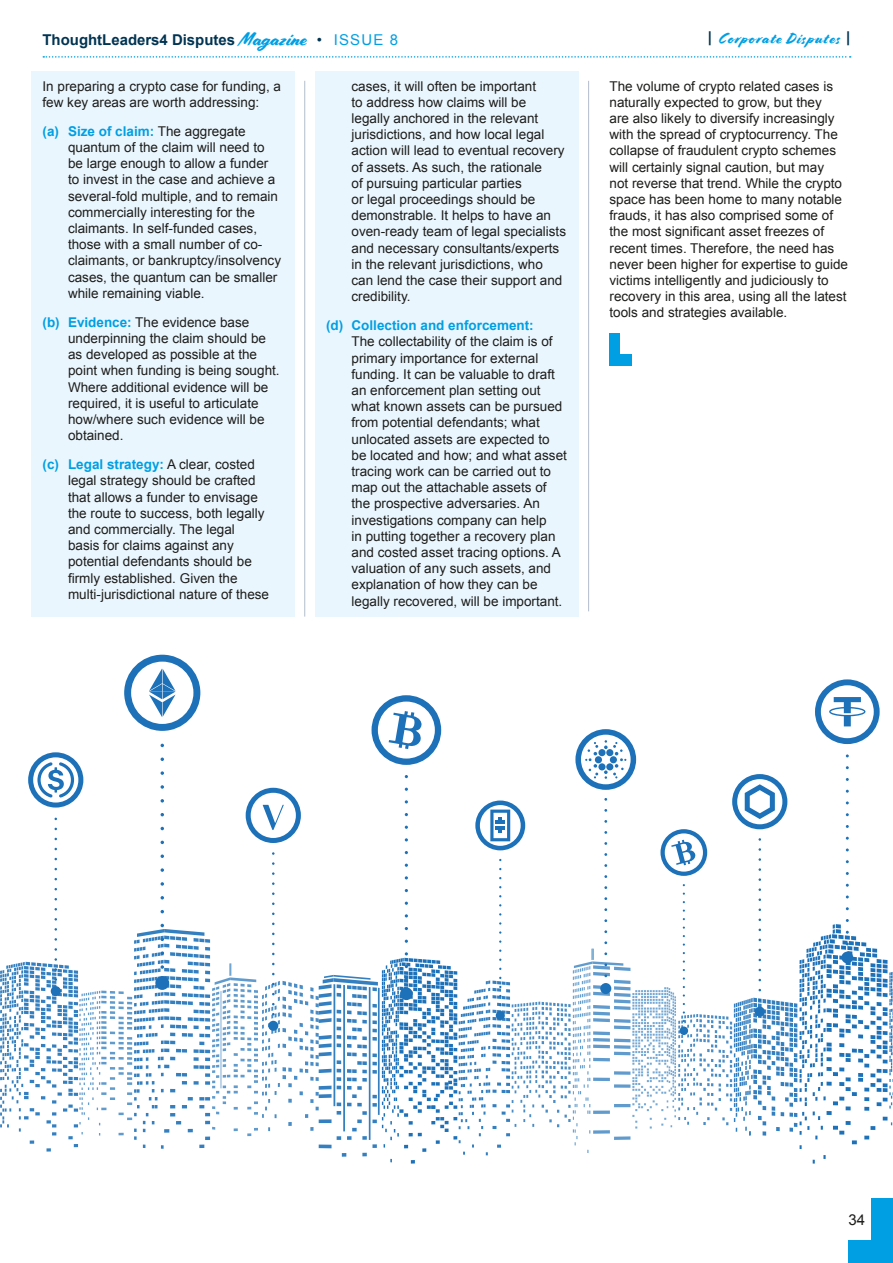
<style>
.page{position:relative;width:893px;height:1263px;background:#fff}
.page>*{position:absolute;margin:0;border:0;box-sizing:border-box;transform-origin:0 0}
.t1{font:700 15px "Arial";color:#003452}
.t2{font:15px "Cortado";letter-spacing:.08em;color:#009fe3}
.t3{font:15px "Arial";color:#1d1d1b}
.t4{font:13.5px/16.2px "Arial";color:#1d1d1b}
.t5{font:700 13.5px "Arial";color:#009fe3}
.s1{font-family:"Cortado";font-weight:400;font-size:18.6px;color:#009fe3}
.s2{font-weight:400}
.s3{font-weight:400;color:#009fe3}
.s4{font-weight:700;color:#009fe3}
.s5{font-family:"Arial";font-weight:700;color:#003452}
</style>
<div class="page">
<svg style="left:43px;top:56px;width:808px;height:2px"></svg>
<div style="left:872px;top:1198px;width:21px;height:65px;background:#009fe3"></div>
<div style="left:848px;top:1241px;width:45px;height:22px;background:#009fe3"></div>
<div style="left:315px;top:71px;width:263px;height:546px;background:#eaf6fe"></div>
<div style="left:31px;top:71px;width:264px;height:546px;background:#eaf6fe"></div>
<div style="left:609px;top:333px;width:11px;height:33px;background:#009fe3"></div>
<div style="left:609px;top:354px;width:23px;height:12px;background:#009fe3"></div>
<hr style="left:304px;top:81px;width:1px;height:536px;background:#b3bdcd">
<hr style="left:588px;top:81px;width:1px;height:530px;background:#b3bdcd">
<svg style="left:0;top:655px;width:893px;height:508px"></svg>
<p class="t1" style="left:43px;top:29px;width:357px">ThoughtLeaders4 Disputes <span class="s1">Magazine</span> <span class="s2">•</span> <span class="s3">ISSUE 8</span></p>
<p class="t4" style="left:43px;top:78px;width:240px">In preparing a crypto case for funding, a few key areas are worth addressing:</p>
<p class="t4" style="left:68px;top:123px;width:215px;text-indent:-26px"><span class="s4">(a) Size of claim:</span> The aggregate quantum of the claim will need to be large enough to allow a funder to invest in the case and achieve a several-fold multiple, and to remain commercially interesting for the claimants. In self-funded cases, those with a small number of co&shy;claimants, or bankruptcy/insolvency cases, the quantum can be smaller while remaining viable.</p>
<p class="t4" style="left:68px;top:314px;width:213px;text-indent:-26px"><span class="s4">(b) Evidence:</span> The evidence base underpinning the claim should be as developed as possible at the point when funding is being sought.<br>Where additional evidence will be required, it is useful to articulate how/where such evidence will be obtained.</p>
<p class="t4" style="left:68px;top:456px;width:203px;text-indent:-26px"><span class="s4">(c) Legal strategy:</span> A clear, costed legal strategy should be crafted that allows a funder to envisage the route to success, both legally and commercially. The legal basis for claims against any potential defendants should be firmly established. Given the multi-jurisdictional nature of these</p>
<p class="t4" style="left:351px;top:78px;width:216px">cases, it will often be important<br>to address how claims will be legally anchored in the relevant jurisdictions, and how local legal action will lead to eventual recovery of assets. As such, the rationale<br>of pursuing particular parties<br>or legal proceedings should be demonstrable. It helps to have an oven-ready team of legal specialists and necessary consultants/experts in the relevant jurisdictions, who can lend the case their support and credibility.</p>
<p class="t5" style="left:326px;top:317px;width:209px">(d) Collection and enforcement:</p>
<p class="t4" style="left:351px;top:334px;width:217px">The collectability of the claim is of primary importance for external funding. It can be valuable to draft an enforcement plan setting out what known assets can be pursued from potential defendants; what unlocated assets are expected to be located and how; and what asset tracing work can be carried out to map out the attachable assets of the prospective adversaries. An investigations company can help<br>in putting together a recovery plan and costed asset tracing options. A valuation of any such assets, and explanation of how they can be legally recovered, will be important.</p>
<p class="t2" style="left:708px;top:30px;width:144px"><span class="s5">|</span> Corporate Disputes <span class="s5">|</span></p>
<p class="t4" style="left:609px;top:78px;width:240px">The volume of crypto related cases is naturally expected to grow, but they<br>are also likely to diversify increasingly with the spread of cryptocurrency. The collapse of fraudulent crypto schemes will certainly signal caution, but may<br>not reverse that trend. While the crypto space has been home to many notable frauds, it has also comprised some of the most significant asset freezes of recent times. Therefore, the need has never been higher for expertise to guide victims intelligently and judiciously to recovery in this area, using all the latest tools and strategies available.</p>
<p class="t3" style="left:848px;top:1210px;width:18px">34</p>
</div>
